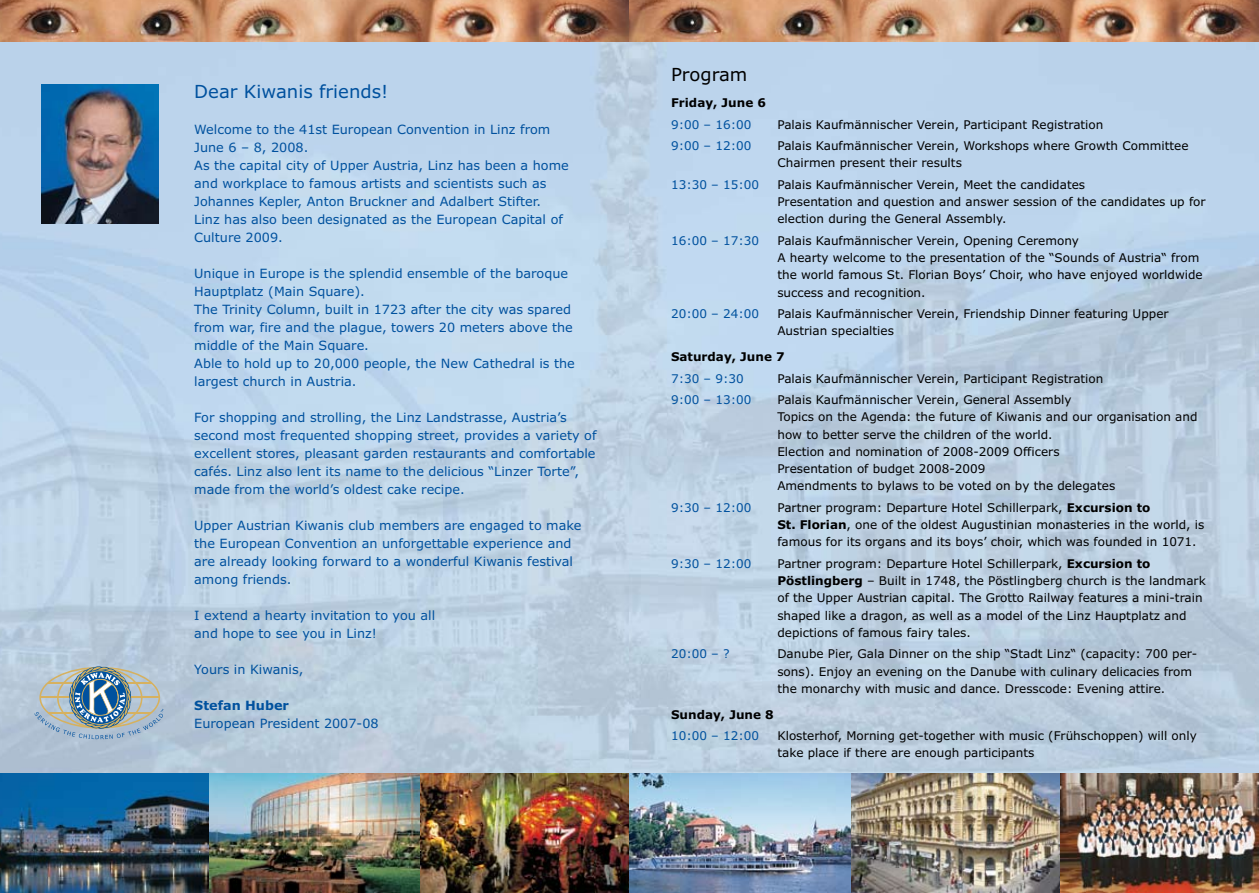
<style>
.page{position:relative;width:1259px;height:893px;background:#fff}
.page>*{position:absolute;margin:0;border:0;box-sizing:border-box;transform-origin:0 0}
.t1{font:18px "Verdana";color:#00519e}
.t2{font:18px "Verdana";color:#000}
.t3{font:12.75px/18px "Verdana";color:#00519e}
.t4{font:700 12.75px "Verdana";color:#00519e}
.t5{font:12px/17.2px "Verdana";color:#000}
.t6{font:12px "Verdana";color:#00519e}
.t7{font:700 12px "Verdana";color:#000}
.s1{font-weight:700}
</style>
<div class="page">
<img style="left:0;top:0;width:629px;height:773px">
<img style="left:42px;top:84px;width:116px;height:139px">
<svg style="left:34px;top:666px;width:130px;height:73px;background:#99adb8"></svg>
<img style="left:0;top:773px;width:629px;height:120px">
<img style="left:629px;top:0;width:630px;height:773px">
<img style="left:629px;top:773px;width:630px;height:120px">
<h1 class="t1" style="left:194px;top:80px;width:195px">Dear Kiwanis friends!</h1>
<p class="t3" style="left:194px;top:120px;width:376px">Welcome to the 41st European Convention in Linz from June 6 – 8, 2008.<br>As the capital city of Upper Austria, Linz has been a home and workplace to famous artists and scientists such as Johannes Kepler, Anton Bruckner and Adalbert Stifter.<br>Linz has also been designated as the European Capital of Culture 2009.</p>
<p class="t3" style="left:194px;top:264px;width:382px">Unique in Europe is the splendid ensemble of the baroque Hauptplatz (Main Square).<br>The Trinity Column, built in 1723 after the city was spared from war, fire and the plague, towers 20 meters above the middle of the Main Square.<br>Able to hold up to 20,000 people, the New Cathedral is the largest church in Austria.</p>
<p class="t3" style="left:194px;top:408px;width:404px">For shopping and strolling, the Linz Landstrasse, Austria’s second most frequented shopping street, provides a variety of excellent stores, pleasant garden restaurants and comfortable cafés. Linz also lent its name to the delicious “Linzer Torte”, made from the world’s oldest cake recipe.</p>
<p class="t3" style="left:194px;top:516px;width:389px">Upper Austrian Kiwanis club members are engaged to make the European Convention an unforgettable experience and are already looking forward to a wonderful Kiwanis festival among friends.</p>
<p class="t3" style="left:194px;top:606px;width:242px">I extend a hearty invitation to you all and hope to see you in Linz!</p>
<p class="t3" style="left:194px;top:660px;width:111px">Yours in Kiwanis,</p>
<p class="t4" style="left:194px;top:697px;width:96px">Stefan Huber</p>
<p class="t3" style="left:194px;top:714px;width:186px">European President 2007-08</p>
<h1 class="t2" style="left:671px;top:63px;width:78px">Program</h1>
<p class="t7" style="left:671px;top:95px;width:96px">Friday, June 6</p>
<p class="t6" style="left:671px;top:117px;width:82px">9:00 – 16:00</p>
<p class="t5" style="left:777px;top:115px;width:327px">Palais Kaufmännischer Verein, Participant Registration</p>
<p class="t6" style="left:671px;top:138px;width:82px">9:00 – 12:00</p>
<p class="t5" style="left:777px;top:137px;width:412px">Palais Kaufmännischer Verein, Workshops where Growth Committee<br>Chairmen present their results</p>
<p class="t6" style="left:671px;top:177px;width:90px">13:30 – 15:00</p>
<p class="t5" style="left:777px;top:176px;width:430px">Palais Kaufmännischer Verein, Meet the candidates<br>Presentation and question and answer session of the candidates up for election during the General Assembly.</p>
<p class="t6" style="left:671px;top:233px;width:90px">16:00 – 17:30</p>
<p class="t5" style="left:777px;top:232px;width:427px">Palais Kaufmännischer Verein, Opening Ceremony<br>A hearty welcome to the presentation of the “Sounds of Austria“ from the world famous St. Florian Boys’ Choir, who have enjoyed worldwide success and recognition.</p>
<p class="t6" style="left:671px;top:306px;width:90px">20:00 – 24:00</p>
<p class="t5" style="left:777px;top:305px;width:393px">Palais Kaufmännischer Verein, Friendship Dinner featuring Upper<br>Austrian specialties</p>
<p class="t7" style="left:671px;top:349px;width:115px">Saturday, June 7</p>
<p class="t6" style="left:671px;top:371px;width:74px">7:30 – 9:30</p>
<p class="t5" style="left:777px;top:369px;width:327px">Palais Kaufmännischer Verein, Participant Registration</p>
<p class="t6" style="left:671px;top:392px;width:82px">9:00 – 13:00</p>
<p class="t5" style="left:777px;top:391px;width:422px">Palais Kaufmännischer Verein, General Assembly<br>Topics on the Agenda: the future of Kiwanis and our organisation and how to better serve the children of the world.<br>Election and nomination of 2008-2009 Officers<br>Presentation of budget 2008-2009<br>Amendments to bylaws to be voted on by the delegates</p>
<p class="t6" style="left:671px;top:500px;width:82px">9:30 – 12:00</p>
<p class="t5" style="left:777px;top:499px;width:428px">Partner program: Departure Hotel Schillerpark, <span class="s1">Excursion to<br>St. Florian</span>, one of the oldest Augustinian monasteries in the world, is famous for its organs and its boys’ choir, which was founded in 1071.</p>
<p class="t6" style="left:671px;top:556px;width:82px">9:30 – 12:00</p>
<p class="t5" style="left:777px;top:555px;width:430px">Partner program: Departure Hotel Schillerpark, <span class="s1">Excursion to Pöstlingberg</span> – Built in 1748, the Pöstlingberg church is the landmark of the Upper Austrian capital. The Grotto Railway features a mini-train shaped like a dragon, as well as a model of the Linz Hauptplatz and depictions of famous fairy tales.</p>
<p class="t6" style="left:671px;top:646px;width:60px">20:00 – ?</p>
<p class="t5" style="left:777px;top:645px;width:421px">Danube Pier, Gala Dinner on the ship “Stadt Linz“ (capacity: 700 per&shy;sons). Enjoy an evening on the Danube with culinary delicacies from the monarchy with music and dance. Dresscode: Evening attire.</p>
<p class="t7" style="left:671px;top:707px;width:104px">Sunday, June 8</p>
<p class="t6" style="left:671px;top:728px;width:90px">10:00 – 12:00</p>
<p class="t5" style="left:777px;top:727px;width:421px">Klosterhof, Morning get-together with music (Frühschoppen) will only take place if there are enough participants</p>
</div>
